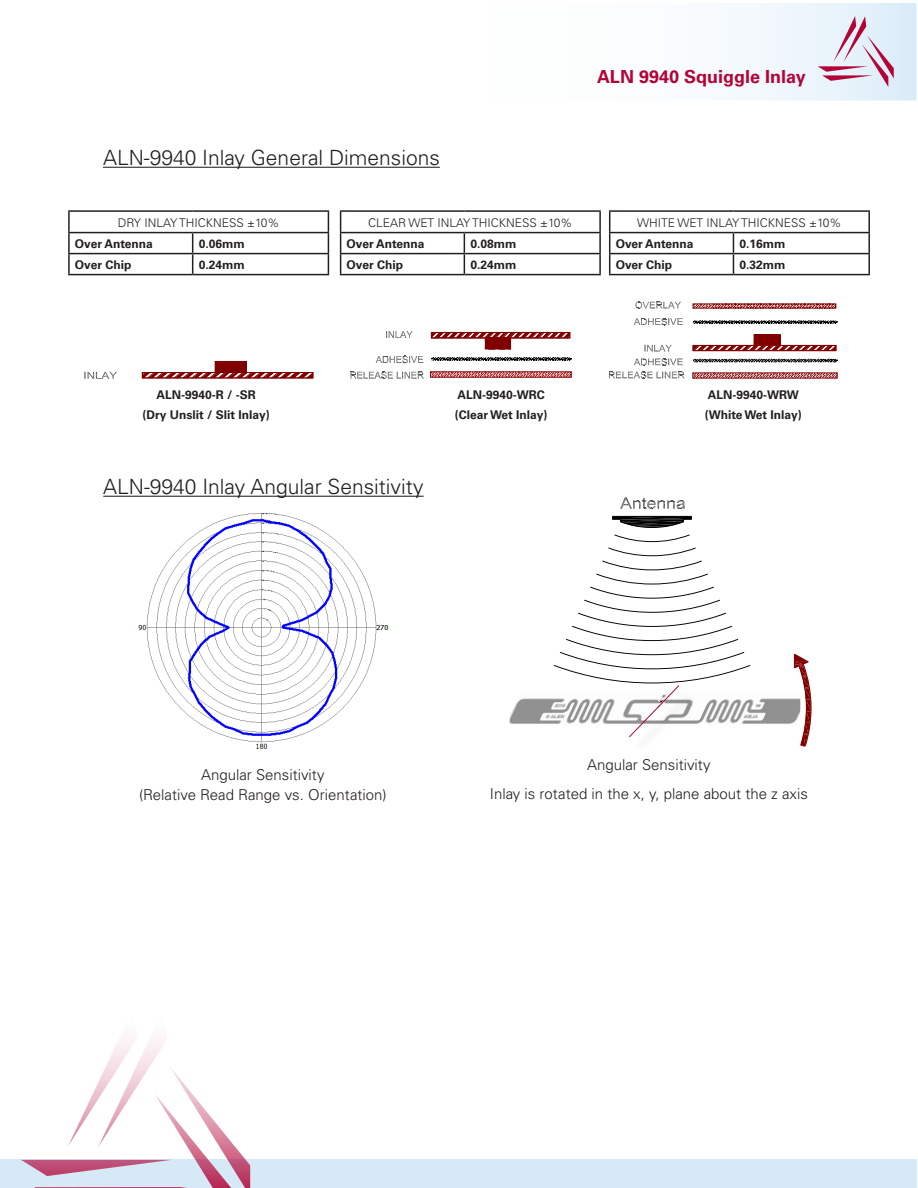
<style>
.page{position:relative;width:918px;height:1188px;background:#fff}
.page>*{position:absolute;margin:0;border:0;box-sizing:border-box;transform-origin:0 0}
._4-Subtitle{font:300 21px "Univers";color:#231f20}
.t1{font:700 18px "Univers LT Std";color:#b30437}
._5-Body_Text{font:300 15px/19.5px "Univers";color:#231f20;text-align:center}
._4-Subtitle-2{font:700 12px "Univers";color:#231f20}
._4-Subtitle-3{font:700 12px/19.5px "Univers LT Std";color:#231f20}
._4-Subtitle-4{font:300 12px "Univers";color:#231f20}
</style>
<div class="page">
<div style="left:170px;top:2px;width:747px;height:99px;background:linear-gradient(to right,#fff,#eaf4fb)"></div>
<div style="left:169px;top:2px;width:749px;height:100px;border:2px solid #fff"></div>
<div style="left:1px;top:1160px;width:916px;height:28px;background:#d6e9f7"></div>
<svg style="left:21px;top:1040px;width:229px;height:148px"></svg>
<svg style="left:818px;top:16px;width:76px;height:71px;background:#ddcddc"></svg>
<svg style="left:620px;top:497px;width:65px;height:12px"></svg>
<hr style="left:103px;top:496px;width:321px;height:1px;background:#231f20">
<svg style="left:142px;top:361px;width:172px;height:18px"></svg>
<svg style="left:85px;top:372px;width:32px;height:7px"></svg>
<svg style="left:430px;top:371px;width:142px;height:7px"></svg>
<svg style="left:431px;top:332px;width:140px;height:18px"></svg>
<div style="left:431px;top:372px;width:140px;height:5px;border:1px solid #800000"></div>
<svg style="left:431px;top:357px;width:141px;height:4px"></svg>
<svg style="left:386px;top:331px;width:27px;height:7px"></svg>
<svg style="left:376px;top:356px;width:47px;height:8px"></svg>
<svg style="left:351px;top:372px;width:73px;height:7px"></svg>
<svg style="left:692px;top:303px;width:146px;height:76px"></svg>
<svg style="left:635px;top:302px;width:46px;height:7px"></svg>
<svg style="left:634px;top:318px;width:49px;height:8px"></svg>
<svg style="left:645px;top:345px;width:27px;height:7px"></svg>
<svg style="left:634px;top:359px;width:49px;height:7px"></svg>
<svg style="left:609px;top:372px;width:75px;height:7px"></svg>
<hr style="left:103px;top:167px;width:337px;height:1px;background:#231f20">
<img style="left:138px;top:513px;width:251px;height:236px">
<svg style="left:509px;top:516px;width:302px;height:231px"></svg>
<hr style="left:68px;top:210px;width:125px;height:2px;background:#231f20">
<hr style="left:68px;top:212px;width:2px;height:20px;background:#231f20">
<hr style="left:193px;top:210px;width:136px;height:2px;background:#231f20">
<hr style="left:68px;top:232px;width:125px;height:1px;background:#231f20">
<hr style="left:68px;top:233px;width:2px;height:20px;background:#231f20">
<hr style="left:193px;top:232px;width:136px;height:1px;background:#231f20">
<hr style="left:68px;top:253px;width:125px;height:1px;background:#231f20">
<hr style="left:68px;top:254px;width:2px;height:20px;background:#231f20">
<hr style="left:193px;top:253px;width:136px;height:1px;background:#231f20">
<svg style="left:192px;top:233px;width:1px;height:41px"></svg>
<svg style="left:328px;top:212px;width:1px;height:62px"></svg>
<hr style="left:68px;top:274px;width:125px;height:1px;background:#231f20">
<hr style="left:193px;top:274px;width:136px;height:1px;background:#231f20">
<hr style="left:340px;top:210px;width:124px;height:2px;background:#231f20">
<hr style="left:464px;top:210px;width:137px;height:2px;background:#231f20">
<hr style="left:599px;top:212px;width:2px;height:20px;background:#231f20">
<hr style="left:340px;top:232px;width:124px;height:1px;background:#231f20">
<hr style="left:464px;top:232px;width:137px;height:1px;background:#231f20">
<hr style="left:599px;top:233px;width:2px;height:20px;background:#231f20">
<hr style="left:340px;top:253px;width:124px;height:1px;background:#231f20">
<svg style="left:340px;top:212px;width:1px;height:62px"></svg>
<hr style="left:464px;top:253px;width:137px;height:1px;background:#231f20">
<svg style="left:464px;top:233px;width:1px;height:41px"></svg>
<hr style="left:599px;top:254px;width:2px;height:20px;background:#231f20">
<hr style="left:340px;top:274px;width:124px;height:1px;background:#231f20">
<hr style="left:464px;top:274px;width:137px;height:1px;background:#231f20">
<hr style="left:609px;top:210px;width:124px;height:2px;background:#231f20">
<hr style="left:733px;top:210px;width:137px;height:2px;background:#231f20">
<hr style="left:868px;top:212px;width:2px;height:20px;background:#231f20">
<hr style="left:609px;top:232px;width:124px;height:1px;background:#231f20">
<hr style="left:733px;top:232px;width:137px;height:1px;background:#231f20">
<hr style="left:868px;top:233px;width:2px;height:20px;background:#231f20">
<hr style="left:609px;top:253px;width:124px;height:1px;background:#231f20">
<svg style="left:609px;top:212px;width:1px;height:62px"></svg>
<hr style="left:733px;top:253px;width:137px;height:1px;background:#231f20">
<svg style="left:733px;top:233px;width:1px;height:41px"></svg>
<hr style="left:868px;top:254px;width:2px;height:20px;background:#231f20">
<hr style="left:609px;top:274px;width:124px;height:1px;background:#231f20">
<hr style="left:733px;top:274px;width:137px;height:1px;background:#231f20">
<p class="_4-Subtitle" style="left:103px;top:145px;width:338px">ALN-9940 Inlay General Dimensions</p>
<p class="_4-Subtitle-4" style="left:118px;top:215px;width:163px">DRY INLAY THICKNESS ±10%</p>
<p class="_4-Subtitle-2" style="left:75px;top:236px;width:79px">Over Antenna</p>
<p class="_4-Subtitle-2" style="left:199px;top:236px;width:48px">0.06mm</p>
<p class="_4-Subtitle-2" style="left:75px;top:257px;width:58px">Over Chip</p>
<p class="_4-Subtitle-2" style="left:199px;top:257px;width:48px">0.24mm</p>
<p class="_4-Subtitle-4" style="left:368px;top:215px;width:206px">CLEAR WET INLAY THICKNESS ±10%</p>
<p class="_4-Subtitle-2" style="left:347px;top:236px;width:79px">Over Antenna</p>
<p class="_4-Subtitle-2" style="left:470px;top:236px;width:48px">0.08mm</p>
<p class="_4-Subtitle-2" style="left:347px;top:257px;width:58px">Over Chip</p>
<p class="_4-Subtitle-2" style="left:470px;top:257px;width:48px">0.24mm</p>
<p class="t1" style="left:597px;top:66px;width:210px">ALN 9940 Squiggle Inlay</p>
<p class="_4-Subtitle-4" style="left:637px;top:215px;width:206px">WHITE WET INLAY THICKNESS ±10%</p>
<p class="_4-Subtitle-2" style="left:616px;top:236px;width:79px">Over Antenna</p>
<p class="_4-Subtitle-2" style="left:739px;top:236px;width:48px">0.16mm</p>
<p class="_4-Subtitle-2" style="left:616px;top:257px;width:58px">Over Chip</p>
<p class="_4-Subtitle-2" style="left:739px;top:257px;width:48px">0.32mm</p>
<p class="_4-Subtitle-3" style="left:143px;top:386px;width:129px;text-align:center">ALN-9940-R / -SR<br>(Dry Unslit / Slit Inlay)</p>
<p class="_4-Subtitle-3" style="left:455px;top:386px;width:94px">ALN-9940-WRC (Clear Wet Inlay)</p>
<p class="_4-Subtitle" style="left:103px;top:474px;width:322px">ALN-9940 Inlay Angular Sensitivity</p>
<p class="_4-Subtitle-3" style="left:705px;top:386px;width:98px">ALN-9940-WRW (White Wet Inlay)</p>
<p class="_5-Body_Text" style="left:139px;top:765px;width:249px">Angular Sensitivity<br>(Relative Read Range vs. Orientation)</p>
<p class="_5-Body_Text" style="left:587px;top:755px;width:125px">Angular Sensitivity</p>
<p class="_5-Body_Text" style="left:490px;top:784px;width:320px">Inlay is rotated in the x, y, plane about the z axis</p>
</div>
